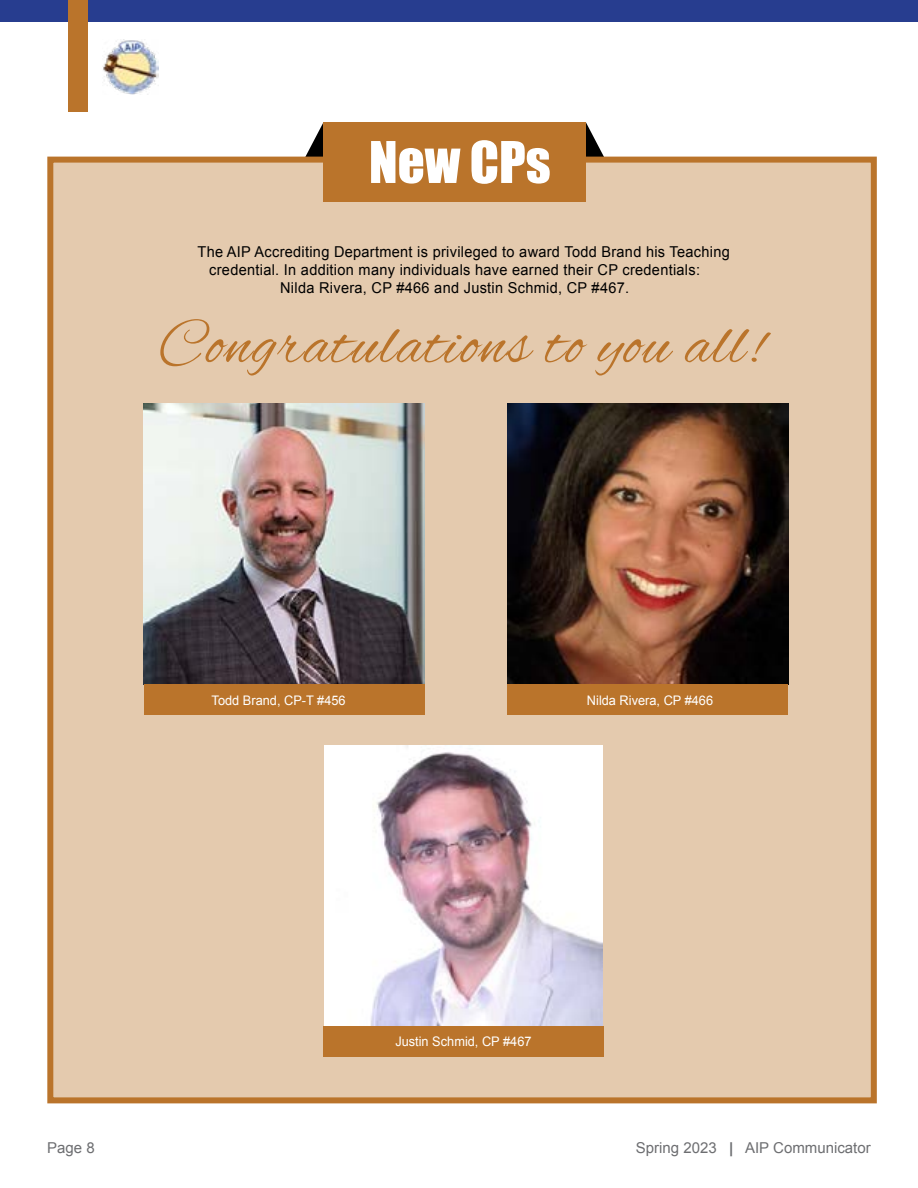
<style>
.page{position:relative;width:918px;height:1188px;background:#fff}
.page>*{position:absolute;margin:0;border:0;box-sizing:border-box;transform-origin:0 0}
.t1{font:66px "Alex Brush";letter-spacing:.02em;color:#ba742b}
.t2{font:53.1px "Impact";color:#fff}
.t3{font:15px "Arial";letter-spacing:.02em;color:#000}
.t4{font:15px "Arial";color:#6d6e71}
.t5{font:13.2px "Arial";color:#fff}
.s1{font-weight:700}
</style>
<div class="page">
<svg style="left:304px;top:123px;width:19px;height:34px"></svg>
<svg style="left:586px;top:122px;width:19px;height:35px"></svg>
<div style="left:0;top:0;width:918px;height:22px;background:#273d8f"></div>
<div style="left:68px;top:0;width:19px;height:111px;background:#ba742b"></div>
<img style="left:103px;top:39px;width:55px;height:56px">
<div style="left:47px;top:157px;width:830px;height:946px;background:#e4caae;border:6px solid #ba742b"></div>
<div style="left:323px;top:122px;width:263px;height:80px;background:#ba742b"></div>
<img style="left:144px;top:403px;width:281px;height:281px">
<img style="left:325px;top:745px;width:277px;height:281px">
<img style="left:507px;top:403px;width:281px;height:281px">
<div style="left:144px;top:684px;width:281px;height:31px;background:#ba742b"></div>
<div style="left:507px;top:684px;width:281px;height:31px;background:#ba742b"></div>
<div style="left:323px;top:1026px;width:281px;height:31px;background:#ba742b"></div>
<h2 class="t2" style="left:369px;top:121px;width:183px">New CPs</h2>
<p class="t3" style="left:197px;top:242px;width:534px">The AIP Accrediting Department is privileged to award Todd Brand his Teaching</p>
<p class="t3" style="left:209px;top:260px;width:492px">credential. In addition many individuals have earned their CP credentials:</p>
<p class="t3" style="left:280px;top:278px;width:351px">Nilda Rivera, CP #466 and Justin Schmid, CP #467.</p>
<h1 class="t1" style="left:158px;top:308px;width:606px">Congratulations to you all!</h1>
<p class="t5" style="left:212px;top:692px;width:136px">Todd Brand, CP-T #456</p>
<p class="t5" style="left:587px;top:692px;width:128px">Nilda Rivera, CP #466</p>
<p class="t5" style="left:395px;top:1033px;width:138px">Justin Schmid, CP #467</p>
<p class="t4" style="left:47px;top:1138px;width:49px">Page 8</p>
<p class="t4" style="left:636px;top:1138px;width:236px">Spring 2023 <span class="s1">|</span> AIP Communicator</p>
</div>
